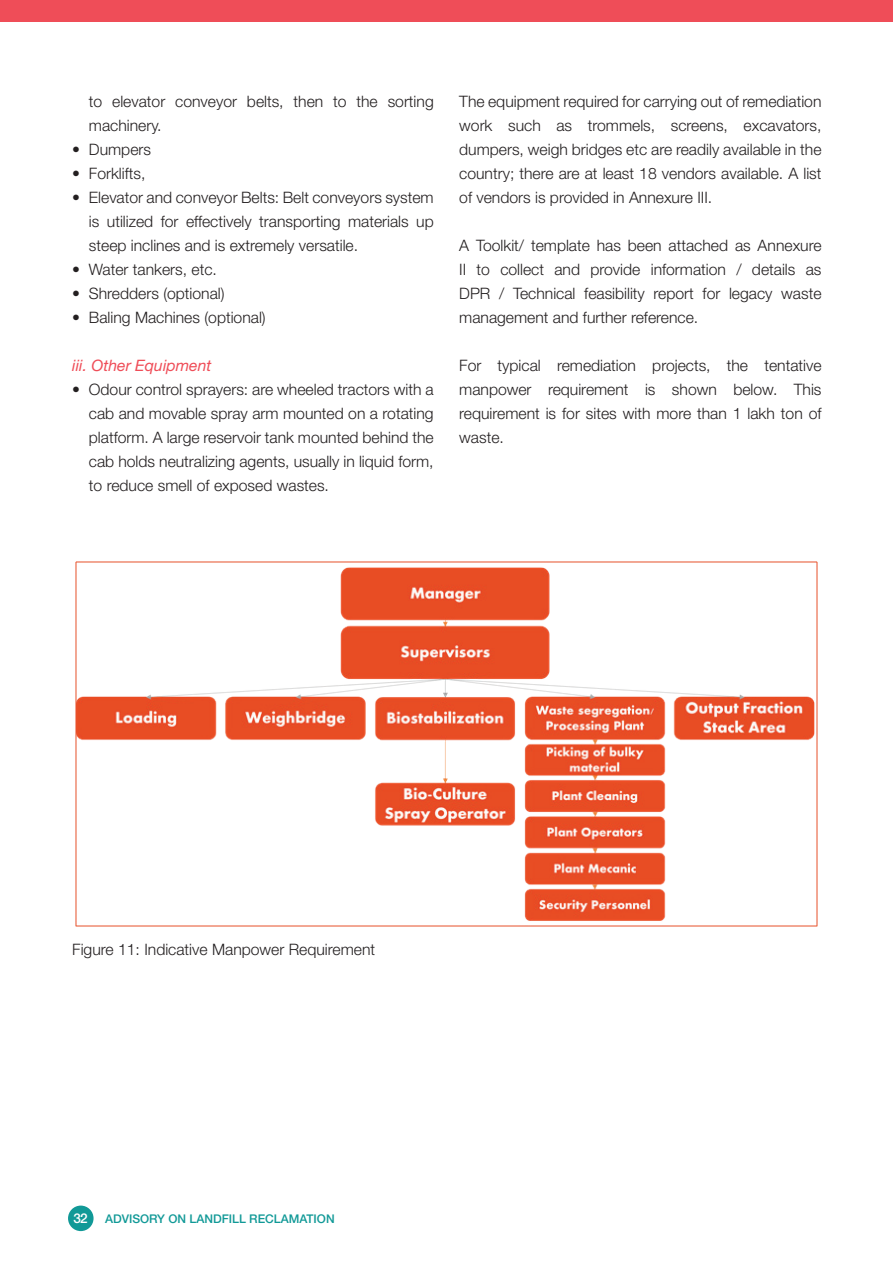
<style>
.page{position:relative;width:893px;height:1263px;background:#fff}
.page>*{position:absolute;margin:0;border:0;box-sizing:border-box;transform-origin:0 0}
.t1{font:300 15.75px/24px "Helvetica Neue LT Std";color:#231f20;text-align:justify}
.t2{font:italic 15.75px "Helvetica Neue LT Std";color:#ef4d58}
.t3{font:500 13.5px "Helvetica Neue LT Std";color:#fff}
.t4{font:500 12px "Helvetica Neue LT Std";color:#119997}
</style>
<div class="page">
<div style="left:0;top:0;width:893px;height:21px;background:#ef4d58"></div>
<div style="left:68px;top:1205px;width:26px;height:26px;background:#119997;border-radius:50%"></div>
<img style="left:75px;top:562px;width:742px;height:364px">
<p class="t1" style="left:89px;top:89px;width:346px">to elevator conveyor belts, then to the sorting machinery.</p>
<p class="t1" style="left:72px;top:137px;width:80px">• Dumpers</p>
<p class="t1" style="left:72px;top:161px;width:75px">• Forklifts,</p>
<p class="t1" style="left:89px;top:185px;width:346px;text-indent:-17px">• Elevator and conveyor Belts: Belt conveyors system is utilized for effectively transporting materials up steep inclines and is extremely versatile.</p>
<p class="t1" style="left:72px;top:257px;width:146px">• Water tankers, etc.</p>
<p class="t1" style="left:72px;top:281px;width:154px">• Shredders (optional)</p>
<p class="t1" style="left:72px;top:305px;width:195px">• Baling Machines (optional)</p>
<p class="t2" style="left:72px;top:356px;width:141px">iii. Other Equipment</p>
<p class="t1" style="left:89px;top:377px;width:346px;text-indent:-17px">• Odour control sprayers: are wheeled tractors with a cab and movable spray arm mounted on a rotating platform. A large reservoir tank mounted behind the cab holds neutralizing agents, usually in liquid form, to reduce smell of exposed wastes.</p>
<p class="t1" style="left:459px;top:89px;width:364px">The equipment required for carrying out of remediation work such as trommels, screens, excavators, dumpers, weigh bridges etc are readily available in the country; there are at least 18 vendors available. A list of vendors is provided in Annexure III.</p>
<p class="t1" style="left:459px;top:233px;width:364px">A Toolkit/ template has been attached as Annexure II to collect and provide information / details as DPR / Technical feasibility report for legacy waste management and further reference.</p>
<p class="t1" style="left:459px;top:353px;width:364px">For typical remediation projects, the tentative manpower requirement is shown below. This requirement is for sites with more than 1 lakh ton of waste.</p>
<p class="t1" style="left:72px;top:937px;width:304px">Figure 11: Indicative Manpower Requirement</p>
<p class="t3" style="left:73px;top:1210px;width:16px">32</p>
<p class="t4" style="left:105px;top:1212px;width:231px">ADVISORY ON LANDFILL RECLAMATION</p>
</div>
